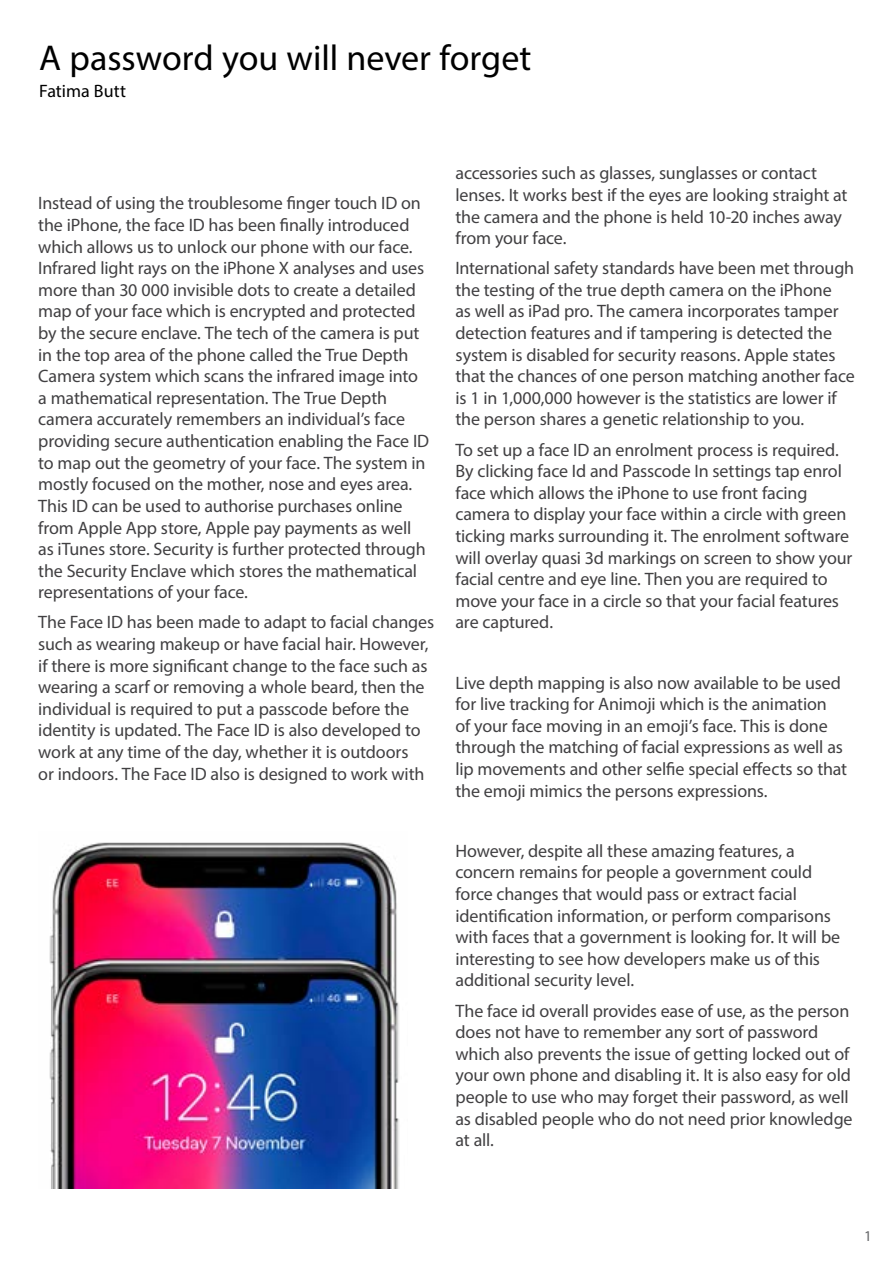
<style>
.page{position:relative;width:893px;height:1263px;background:#fff}
.page>*{position:absolute;margin:0;border:0;box-sizing:border-box;transform-origin:0 0}
.t1{font:36px "Myriad Pro";color:#000}
.t2{font:18px/21.6px "Myriad Pro";letter-spacing:-.01em;color:#414042}
.t3{font:18px "Myriad Pro";color:#000}
.t4{font:15px "Myriad Pro";color:#636466}
</style>
<div class="page">
<img style="left:49px;top:842px;width:350px;height:347px">
<h1 class="t1" style="left:39px;top:36px;width:494px">A password you will never forget</h1>
<p class="t3" style="left:39px;top:80px;width:88px">Fatima Butt</p>
<p class="t2" style="left:38px;top:192px;width:392px">Instead of using the troublesome finger touch ID on the iPhone, the face ID has been finally introduced which allows us to unlock our phone with our face.<br>Infrared light rays on the iPhone X analyses and uses more than 30 000 invisible dots to create a detailed map of your face which is encrypted and protected by the secure enclave. The tech of the camera is put in the top area of the phone called the True Depth Camera system which scans the infrared image into a mathematical representation. The True Depth camera accurately remembers an individual’s face providing secure authentication enabling the Face ID to map out the geometry of your face. The system in mostly focused on the mother, nose and eyes area.<br>This ID can be used to authorise purchases online from Apple App store, Apple pay payments as well as iTunes store. Security is further protected through the Security Enclave which stores the mathematical representations of your face.</p>
<p class="t2" style="left:38px;top:611px;width:397px">The Face ID has been made to adapt to facial changes such as wearing makeup or have facial hair. However, if there is more significant change to the face such as wearing a scarf or removing a whole beard, then the individual is required to put a passcode before the identity is updated. The Face ID is also developed to work at any time of the day, whether it is outdoors<br>or indoors. The Face ID also is designed to work with</p>
<p class="t2" style="left:455px;top:162px;width:394px">accessories such as glasses, sunglasses or contact lenses. It works best if the eyes are looking straight at the camera and the phone is held 10-20 inches away from your face.</p>
<p class="t2" style="left:455px;top:257px;width:401px">International safety standards have been met through the testing of the true depth camera on the iPhone<br>as well as iPad pro. The camera incorporates tamper detection features and if tampering is detected the system is disabled for security reasons. Apple states that the chances of one person matching another face is 1 in 1,000,000 however is the statistics are lower if the person shares a genetic relationship to you.</p>
<p class="t2" style="left:455px;top:438px;width:398px">To set up a face ID an enrolment process is required.<br>By clicking face Id and Passcode In settings tap enrol face which allows the iPhone to use front facing camera to display your face within a circle with green ticking marks surrounding it. The enrolment software will overlay quasi 3d markings on screen to show your facial centre and eye line. Then you are required to move your face in a circle so that your facial features are captured.</p>
<p class="t2" style="left:455px;top:671px;width:393px">Live depth mapping is also now available to be used for live tracking for Animoji which is the animation<br>of your face moving in an emoji’s face. This is done through the matching of facial expressions as well as lip movements and other selfie special effects so that the emoji mimics the persons expressions.</p>
<p class="t2" style="left:455px;top:840px;width:386px">However, despite all these amazing features, a concern remains for people a government could force changes that would pass or extract facial identification information, or perform comparisons with faces that a government is looking for. It will be interesting to see how developers make us of this additional security level.</p>
<p class="t2" style="left:455px;top:999px;width:399px">The face id overall provides ease of use, as the person does not have to remember any sort of password which also prevents the issue of getting locked out of your own phone and disabling it. It is also easy for old people to use who may forget their password, as well as disabled people who do not need prior knowledge at all.</p>
<p class="t4" style="left:864px;top:1227px;width:9px">1</p>
</div>
